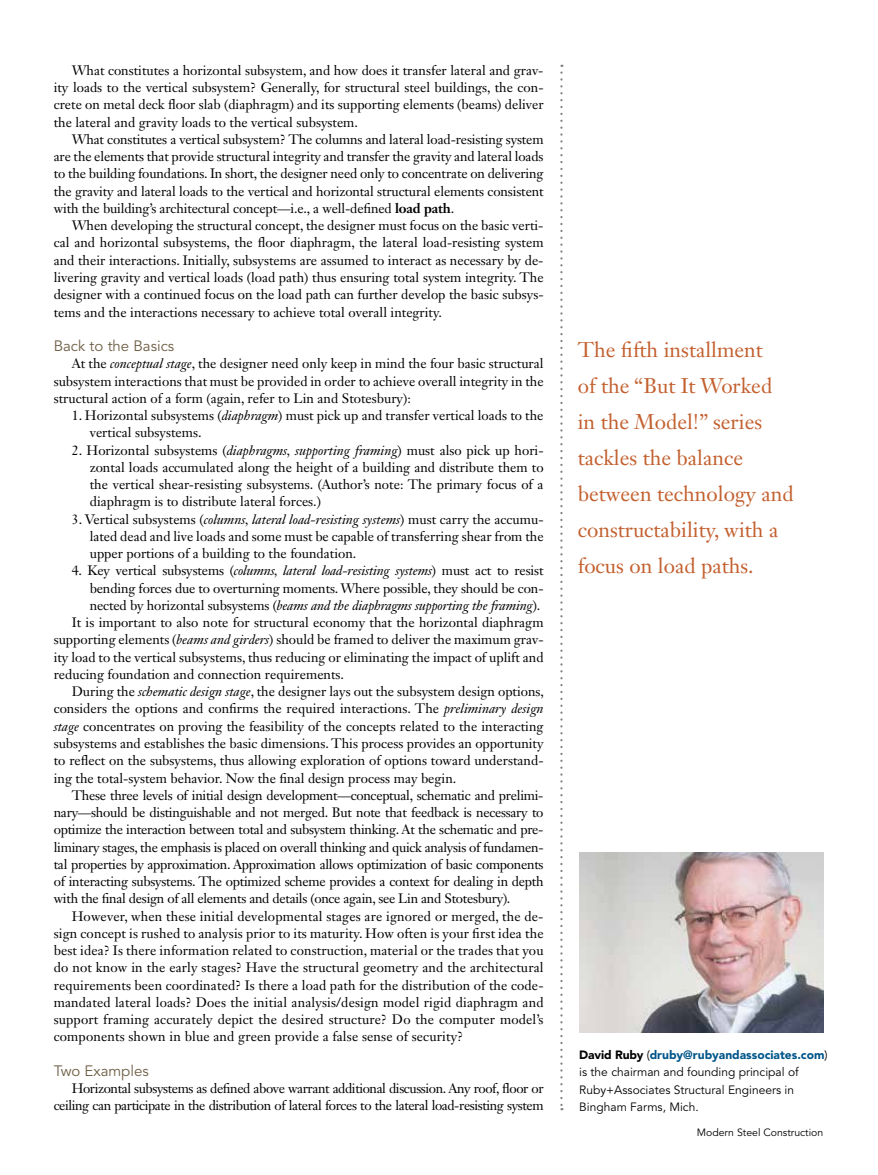
<style>
.page{position:relative;width:878px;height:1175px;background:#fff}
.page>*{position:absolute;margin:0;border:0;box-sizing:border-box;transform-origin:0 0}
.t1{font:21px/36px "Janson Text LT Std";color:#c3602f}
.t2{font:15px "Avenir LT Std";color:#6e5f45}
.t3{font:13.5px/17.2px "Janson Text LT Std";color:#000;text-align:justify}
.t4{font:13.5px "Janson Text LT Std";letter-spacing:-.02em;color:#000}
.t5{font:13.5px/17.2px "Janson Text LT Std";letter-spacing:-.03em;color:#000;text-align:right}
.t6{font:italic 13.5px "Janson Text LT Std";letter-spacing:-.01em;color:#000}
.t7{font:12px/17.2px "Avenir LT Std";color:#000}
.t8{font:10.5px "Avenir LT Std";color:#000}
.s1{font-weight:700}
.s2{font-style:italic}
.s3{font-style:normal}
.s4{font-weight:900}
.s5{font-weight:900;color:#00558a}
</style>
<div class="page">
<svg style="left:560px;top:73px;width:2px;height:1037px"></svg>
<img style="left:612px;top:852px;width:211px;height:180px">
<p class="t3" style="left:54px;top:61px;width:491px;text-indent:18px">What constitutes a horizontal subsystem, and how does it transfer lateral and grav&shy;ity loads to the vertical subsystem? Generally, for structural steel buildings, the con&shy;crete on metal deck floor slab (diaphragm) and its supporting elements (beams) deliver the lateral and gravity loads to the vertical subsystem.</p>
<p class="t3" style="left:54px;top:130px;width:491px;text-indent:18px">What constitutes a vertical subsystem? The columns and lateral load-resisting system are the elements that provide structural integrity and transfer the gravity and lateral loads to the building foundations. In short, the designer need only to concentrate on delivering the gravity and lateral loads to the vertical and horizontal structural elements consistent with the building’s architectural concept—i.e., a well-defined <span class="s1">load path</span>.</p>
<p class="t3" style="left:54px;top:217px;width:491px;text-indent:18px">When developing the structural concept, the designer must focus on the basic verti&shy;cal and horizontal subsystems, the floor diaphragm, the lateral load-resisting system and their interactions. Initially, subsystems are assumed to interact as necessary by de&shy;livering gravity and vertical loads (load path) thus ensuring total system integrity. The designer with a continued focus on the load path can further develop the basic subsys&shy;tems and the interactions necessary to achieve total overall integrity.</p>
<p class="t2" style="left:54px;top:337px;width:122px">Back to the Basics</p>
<p class="t3" style="left:54px;top:355px;width:491px;text-indent:18px">At the <span class="s2">conceptual stage</span>, the designer need only keep in mind the four basic structural subsystem interactions that must be provided in order to achieve overall integrity in the structural action of a form (again, refer to Lin and Stotesbury):</p>
<p class="t3" style="left:90px;top:406px;width:455px;text-indent:-18px">1. Horizontal subsystems (<span class="s2">diaphragm</span>) must pick up and transfer vertical loads to the vertical subsystems.</p>
<p class="t3" style="left:90px;top:441px;width:455px;text-indent:-18px">2. Horizontal subsystems (<span class="s2">diaphragms, supporting framing</span>) must also pick up hori&shy;zontal loads accumulated along the height of a building and distribute them to the vertical shear-resisting subsystems. (Author’s note: The primary focus of a diaphragm is to distribute lateral forces.)</p>
<p class="t3" style="left:90px;top:510px;width:455px;text-indent:-18px">3. Vertical subsystems (<span class="s2">columns, lateral load-resisting systems</span>) must carry the accumu&shy;lated dead and live loads and some must be capable of transferring shear from the upper portions of a building to the foundation.</p>
<p class="t3" style="left:72px;top:562px;width:473px">4. Key vertical subsystems (<span class="s2">columns, lateral load-resisting systems</span>) must act to resist</p>
<p class="t3" style="left:90px;top:579px;width:455px">bending forces due to overturning moments. Where possible, they should be con-</p>
<p class="t6" style="left:90px;top:597px;width:452px"><span class="s3">nected by horizontal subsystems (</span>beams and the diaphragms supporting the framing<span class="s3">).</span></p>
<p class="t3" style="left:72px;top:613px;width:473px">It is important to also note for structural economy that the horizontal diaphragm</p>
<p class="t3" style="left:54px;top:631px;width:491px">supporting elements (<span class="s2">beams and girders</span>) should be framed to deliver the maximum grav-</p>
<p class="t3" style="left:54px;top:648px;width:491px">ity load to the vertical subsystems, thus reducing or eliminating the impact of uplift and</p>
<p class="t3" style="left:54px;top:665px;width:292px">reducing foundation and connection requirements.</p>
<p class="t3" style="left:72px;top:682px;width:474px">During the <span class="s2">schematic design stage</span>, the designer lays out the subsystem design options,</p>
<p class="t3" style="left:54px;top:700px;width:491px">considers the options and confirms the required interactions. The <span class="s2">preliminary design</span></p>
<p class="t3" style="left:54px;top:717px;width:491px"><span class="s2">stage</span> concentrates on proving the feasibility of the concepts related to the interacting</p>
<p class="t3" style="left:54px;top:734px;width:491px">subsystems and establishes the basic dimensions. This process provides an opportunity</p>
<p class="t3" style="left:54px;top:752px;width:491px">to reflect on the subsystems, thus allowing exploration of options toward understand-</p>
<p class="t3" style="left:54px;top:769px;width:404px">ing the total-system behavior. Now the final design process may begin.</p>
<p class="t4" style="left:72px;top:786px;width:473px">These three levels of initial design development—conceptual, schematic and prelimi-</p>
<p class="t4" style="left:54px;top:803px;width:491px">nary—should be distinguishable and not merged. But note that feedback is necessary to</p>
<p class="t4" style="left:54px;top:821px;width:491px">optimize the interaction between total and subsystem thinking. At the schematic and pre-</p>
<p class="t4" style="left:54px;top:838px;width:491px">liminary stages, the emphasis is placed on overall thinking and quick analysis of fundamen-</p>
<p class="t4" style="left:54px;top:855px;width:491px">tal properties by approximation. Approximation allows optimization of basic components</p>
<p class="t4" style="left:54px;top:872px;width:491px">of interacting subsystems. The optimized scheme provides a context for dealing in depth</p>
<p class="t4" style="left:54px;top:890px;width:458px">with the final design of all elements and details (once again, see Lin and Stotesbury).</p>
<p class="t3" style="left:72px;top:907px;width:473px">However, when these initial developmental stages are ignored or merged, the de-</p>
<p class="t3" style="left:54px;top:924px;width:491px">sign concept is rushed to analysis prior to its maturity. How often is your first idea the</p>
<p class="t3" style="left:54px;top:941px;width:491px">best idea? Is there information related to construction, material or the trades that you</p>
<p class="t3" style="left:54px;top:959px;width:491px">do not know in the early stages? Have the structural geometry and the architectural</p>
<p class="t3" style="left:54px;top:976px;width:491px">requirements been coordinated? Is there a load path for the distribution of the code-</p>
<p class="t3" style="left:54px;top:993px;width:491px">mandated lateral loads? Does the initial analysis/design model rigid diaphragm and</p>
<p class="t3" style="left:54px;top:1010px;width:491px">support framing accurately depict the desired structure? Do the computer model’s</p>
<p class="t3" style="left:54px;top:1028px;width:411px">components shown in blue and green provide a false sense of security?</p>
<p class="t2" style="left:54px;top:1062px;width:97px">Two Examples</p>
<p class="t5" style="left:54px;top:1079px;width:491px">Horizontal subsystems as defined above warrant additional discussion. Any roof, floor or ceiling can participate in the distribution of lateral forces to the lateral load-resisting system</p>
<h1 class="t1" style="left:577px;top:331px;width:217px">The fifth installment<br>of the “But It Worked in the Model!” series tackles the balance between technology and constructability, with a focus on load paths.</h1>
<p class="t7" style="left:579px;top:1046px;width:250px"><span class="s4">David Ruby</span> (<span class="s5">druby@rubyandassociates.com</span>) is the chairman and founding principal of Ruby+Associates Structural Engineers in Bingham Farms, Mich.</p>
<p class="t8" style="left:696px;top:1126px;width:128px">Modern Steel Construction</p>
</div>
